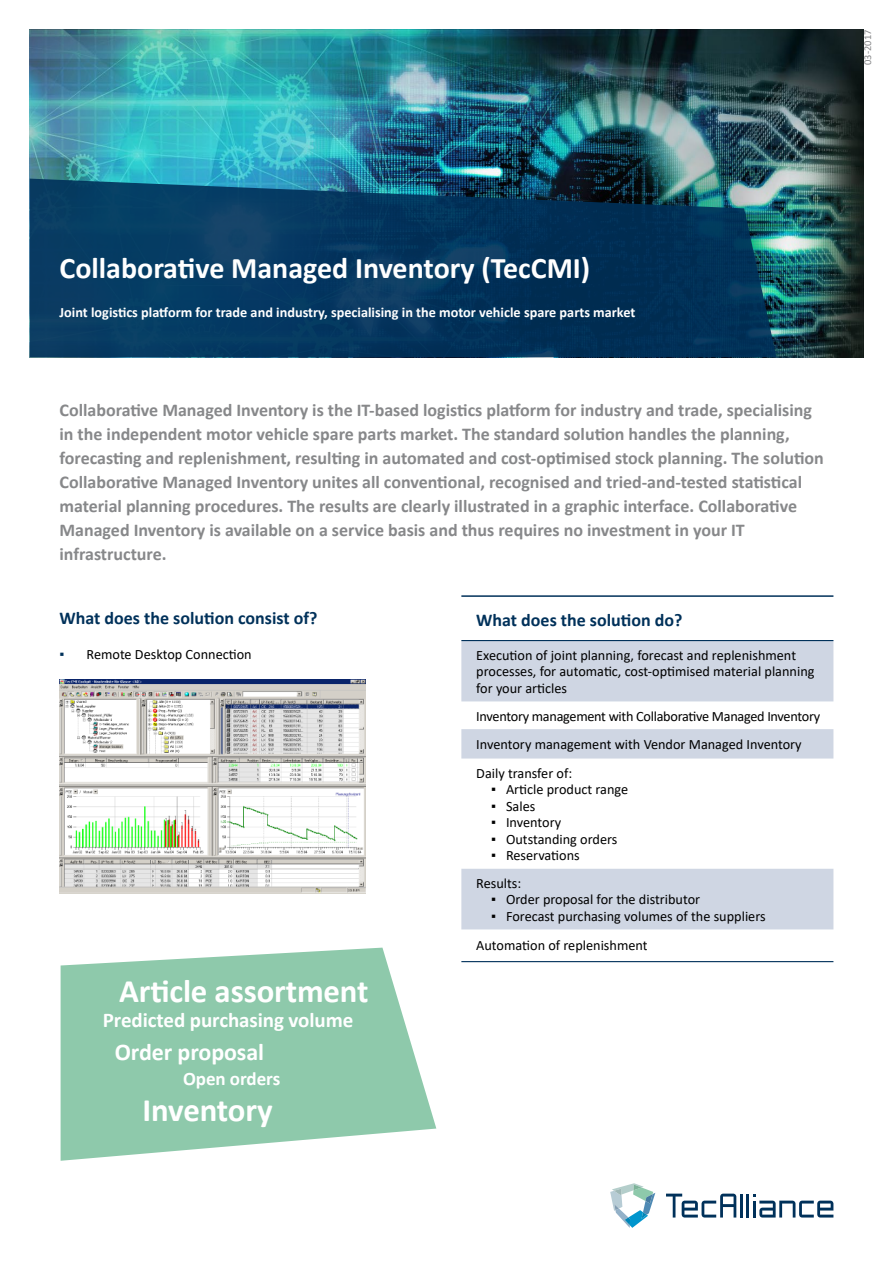
<style>
.page{position:relative;width:893px;height:1263px;background:#fff}
.page>*{position:absolute;margin:0;border:0;box-sizing:border-box;transform-origin:0 0}
.t1{font:700 32.85px "Calibri";letter-spacing:-.005em;color:#fff}
.t2{font:700 30px "Calibri";color:#fff}
.t3{font:700 24px "Calibri";letter-spacing:-.005em;color:#fff}
.t4{font:700 21px "Calibri";letter-spacing:-.005em;color:#fff}
.t5{font:700 19.05px "Calibri";letter-spacing:-.005em;color:#fff}
.t6{font:700 18px/24px "Calibri";color:#87888a}
.t7{font:700 18px "Calibri";color:#00315a}
.t8{font:14.25px/28.5px "Calibri";color:#000}
.t9{font:700 14.25px "Calibri";color:#fff}
.t10{font:10.5px "Calibri";color:#87888a}
.s1{font-family:"Arial";color:#00315a}
.s2{font-family:"Arial"}
</style>
<div class="page">
<img style="left:30px;top:30px;width:833px;height:327px">
<svg style="left:30px;top:179px;width:746px;height:178px;background:#083b60"></svg>
<svg style="left:61px;top:947px;width:375px;height:214px;fill:#8ec9ab"></svg>
<svg style="left:666px;top:1193px;width:70px;height:24px"></svg>
<hr style="left:740px;top:1193px;width:3px;height:24px;background:#00315a">
<hr style="left:746px;top:1193px;width:3px;height:24px;background:#00315a">
<svg style="left:753px;top:1194px;width:80px;height:23px"></svg>
<svg style="left:610px;top:1183px;width:45px;height:45px"></svg>
<svg style="left:461px;top:641px;width:372px;height:288px;fill:#cfd6e3"></svg>
<hr style="left:461px;top:595px;width:372px;height:2px;background:#00315a">
<hr style="left:461px;top:640px;width:372px;height:1px;background:#00315a">
<hr style="left:461px;top:961px;width:372px;height:1px;background:#00315a">
<img style="left:60px;top:680px;width:305px;height:213px">
<p class="t10" style="left:860px;top:65px;width:37px;rotate:-90deg">03-2017</p>
<h2 class="t2" style="left:60px;top:246px;width:532px">Collaborative Managed Inventory (TecCMI)</h2>
<p class="t9" style="left:60px;top:302px;width:577px">Joint logistics platform for trade and industry, specialising in the motor vehicle spare parts market</p>
<p class="t6" style="left:60px;top:398px;width:766px">Collaborative Managed Inventory is the IT-based logistics platform for industry and trade, specialising in the independent motor vehicle spare parts market. The standard solution handles the planning, forecasting and replenishment, resulting in automated and cost-optimised stock planning. The solution Collaborative Managed Inventory unites all conventional, recognised and tried-and-tested statistical material planning procedures. The results are clearly illustrated in a graphic interface. Collaborative Managed Inventory is available on a service basis and thus requires no investment in your IT infrastructure.</p>
<p class="t7" style="left:60px;top:605px;width:259px">What does the solution consist of?</p>
<p class="t8" style="left:60px;top:639px;width:194px"><span class="s1">▪</span> Remote Desktop Connection</p>
<h1 class="t1" style="left:119px;top:968px;width:251px">Article assortment</h1>
<p class="t4" style="left:103px;top:1005px;width:252px">Predicted purchasing volume</p>
<h3 class="t3" style="left:115px;top:1035px;width:151px">Order proposal</h3>
<p class="t5" style="left:183px;top:1065px;width:99px">Open orders</p>
<h1 class="t1" style="left:143px;top:1086px;width:132px">Inventory</h1>
<p class="t7" style="left:476px;top:607px;width:208px">What does the solution do?</p>
<p class="t8" style="left:476px;top:647px;width:340px;line-height:16.5px">Execution of joint planning, forecast and replenishment processes, for automatic, cost-optimised material planning for your articles</p>
<p class="t8" style="left:476px;top:701px;width:346px">Inventory management with Collaborative Managed Inventory<br>Inventory management with Vendor Managed Inventory<br>Daily transfer of:</p>
<p class="t8" style="left:491px;top:775px;width:139px"><span class="s2">▪</span> Article product range</p>
<p class="t8" style="left:491px;top:791px;width:46px"><span class="s2">▪</span> Sales</p>
<p class="t8" style="left:491px;top:808px;width:72px"><span class="s2">▪</span> Inventory</p>
<p class="t8" style="left:491px;top:824px;width:128px"><span class="s2">▪</span> Outstanding orders</p>
<p class="t8" style="left:476px;top:841px;width:105px;line-height:27.8px;text-indent:15px"><span class="s2">▪</span> Reservations<br>Results:</p>
<p class="t8" style="left:491px;top:885px;width:211px"><span class="s2">▪</span> Order proposal for the distributor</p>
<p class="t8" style="left:476px;top:902px;width:291px;text-indent:15px"><span class="s2">▪</span> Forecast purchasing volumes of the suppliers<br>Automation of replenishment</p>
</div>
